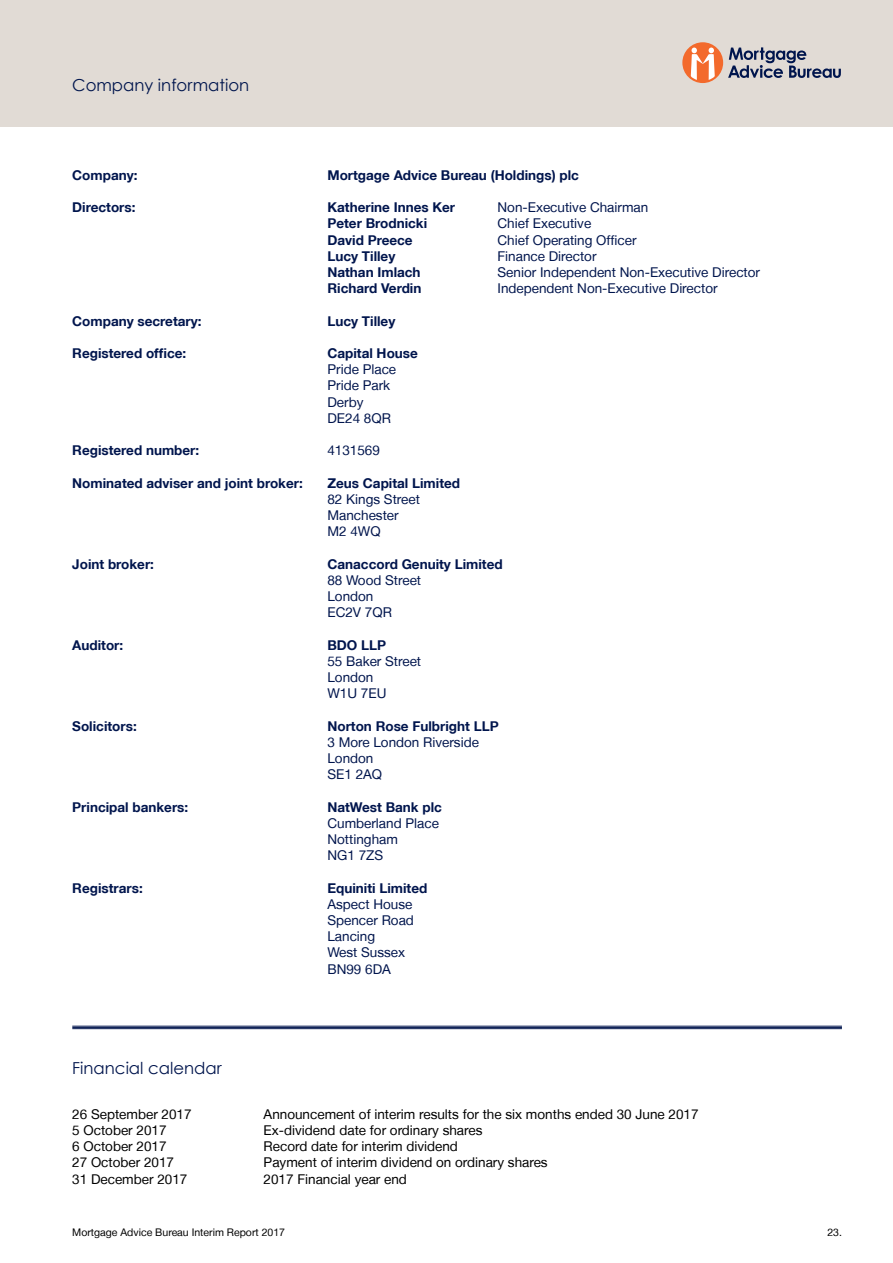
<style>
.page{position:relative;width:893px;height:1263px;background:#fff}
.page>*{position:absolute;margin:0;border:0;box-sizing:border-box;transform-origin:0 0}
.t1{font:16.5px "Century Gothic";color:#00154d}
.t2{font:700 13.5px "Helvetica Neue LT";color:#00154d}
.t3{font:13.5px/16.2px "Helvetica Neue LT";color:#00154d}
.t4{font:13.5px "Helvetica Neue LT";color:#000}
.t5{font:10.5px "Helvetica Neue LT";color:#000}
</style>
<div class="page">
<div style="left:0;top:0;width:893px;height:127px;background:#e1dbd5"></div>
<svg style="left:728px;top:47px;width:113px;height:31px"></svg>
<div style="left:682px;top:42px;width:41px;height:41px;background:#f36a2c;border-radius:50%"></div>
<svg style="left:691px;top:48px;width:24px;height:32px"></svg>
<hr style="left:72px;top:1026px;width:770px;height:1px;background:#00154d">
<hr style="left:72px;top:1027px;width:770px;height:1px;background:#00154d">
<hr style="left:72px;top:1028px;width:770px;height:1px;background:#00154d">
<p class="t1" style="left:72px;top:75px;width:178px">Company information</p>
<p class="t2" style="left:72px;top:167px;width:67px">Company:</p>
<p class="t2" style="left:327px;top:167px;width:253px">Mortgage Advice Bureau (Holdings) plc</p>
<p class="t2" style="left:72px;top:199px;width:65px">Directors:</p>
<p class="t2" style="left:327px;top:199px;width:129px">Katherine Innes Ker</p>
<p class="t3" style="left:497px;top:199px;width:152px">Non-Executive Chairman</p>
<p class="t2" style="left:327px;top:215px;width:101px">Peter Brodnicki</p>
<p class="t3" style="left:497px;top:215px;width:95px">Chief Executive</p>
<p class="t2" style="left:327px;top:231px;width:87px">David Preece</p>
<p class="t3" style="left:497px;top:231px;width:141px">Chief Operating Officer</p>
<p class="t2" style="left:327px;top:248px;width:69px">Lucy Tilley</p>
<p class="t3" style="left:497px;top:248px;width:101px">Finance Director</p>
<p class="t2" style="left:327px;top:264px;width:95px">Nathan Imlach</p>
<p class="t3" style="left:497px;top:264px;width:264px">Senior Independent Non-Executive Director</p>
<p class="t2" style="left:327px;top:280px;width:95px">Richard Verdin</p>
<p class="t3" style="left:497px;top:280px;width:222px">Independent Non-Executive Director</p>
<p class="t2" style="left:72px;top:312px;width:131px">Company secretary:</p>
<p class="t2" style="left:327px;top:312px;width:69px">Lucy Tilley</p>
<p class="t2" style="left:72px;top:345px;width:115px">Registered office:</p>
<p class="t2" style="left:327px;top:345px;width:92px">Capital House</p>
<p class="t3" style="left:327px;top:361px;width:70px">Pride Place<br>Pride Park<br>Derby<br>DE24 8QR</p>
<p class="t2" style="left:72px;top:442px;width:128px">Registered number:</p>
<p class="t3" style="left:327px;top:442px;width:54px">4131569</p>
<p class="t2" style="left:72px;top:474px;width:232px">Nominated adviser and joint broker:</p>
<p class="t2" style="left:327px;top:474px;width:134px">Zeus Capital Limited</p>
<p class="t3" style="left:327px;top:491px;width:94px">82 Kings Street<br>Manchester<br>M2 4WQ</p>
<p class="t2" style="left:72px;top:555px;width:83px">Joint broker:</p>
<p class="t2" style="left:327px;top:555px;width:177px">Canaccord Genuity Limited</p>
<p class="t3" style="left:327px;top:572px;width:95px">88 Wood Street<br>London<br>EC2V 7QR</p>
<p class="t2" style="left:72px;top:636px;width:52px">Auditor:</p>
<p class="t2" style="left:327px;top:636px;width:60px">BDO LLP</p>
<p class="t3" style="left:327px;top:653px;width:95px">55 Baker Street<br>London<br>W1U 7EU</p>
<p class="t2" style="left:72px;top:717px;width:66px">Solicitors:</p>
<p class="t2" style="left:327px;top:717px;width:173px">Norton Rose Fulbright LLP</p>
<p class="t3" style="left:327px;top:734px;width:153px">3 More London Riverside<br>London<br>SE1 2AQ</p>
<p class="t2" style="left:72px;top:798px;width:117px">Principal bankers:</p>
<p class="t2" style="left:327px;top:798px;width:116px">NatWest Bank plc</p>
<p class="t3" style="left:327px;top:815px;width:113px">Cumberland Place<br>Nottingham<br>NG1 7ZS</p>
<p class="t2" style="left:72px;top:879px;width:72px">Registrars:</p>
<p class="t2" style="left:327px;top:879px;width:101px">Equiniti Limited</p>
<p class="t3" style="left:327px;top:896px;width:88px">Aspect House<br>Spencer Road<br>Lancing<br>West Sussex<br>BN99 6DA</p>
<p class="t1" style="left:72px;top:1058px;width:151px">Financial calendar</p>
<p class="t4" style="left:72px;top:1106px;width:121px">26 September 2017</p>
<p class="t4" style="left:264px;top:1106px;width:436px">Announcement of interim results for the six months ended 30 June 2017</p>
<p class="t4" style="left:72px;top:1122px;width:96px">5 October 2017</p>
<p class="t4" style="left:264px;top:1122px;width:220px">Ex-dividend date for ordinary shares</p>
<p class="t4" style="left:72px;top:1138px;width:96px">6 October 2017</p>
<p class="t4" style="left:264px;top:1138px;width:196px">Record date for interim dividend</p>
<p class="t4" style="left:72px;top:1154px;width:103px">27 October 2017</p>
<p class="t4" style="left:264px;top:1154px;width:286px">Payment of interim dividend on ordinary shares</p>
<p class="t4" style="left:72px;top:1171px;width:117px">31 December 2017</p>
<p class="t4" style="left:264px;top:1171px;width:145px">2017 Financial year end</p>
<p class="t5" style="left:72px;top:1226px;width:214px">Mortgage Advice Bureau Interim Report 2017</p>
<p class="t5" style="left:827px;top:1226px;width:16px">23.</p>
</div>
